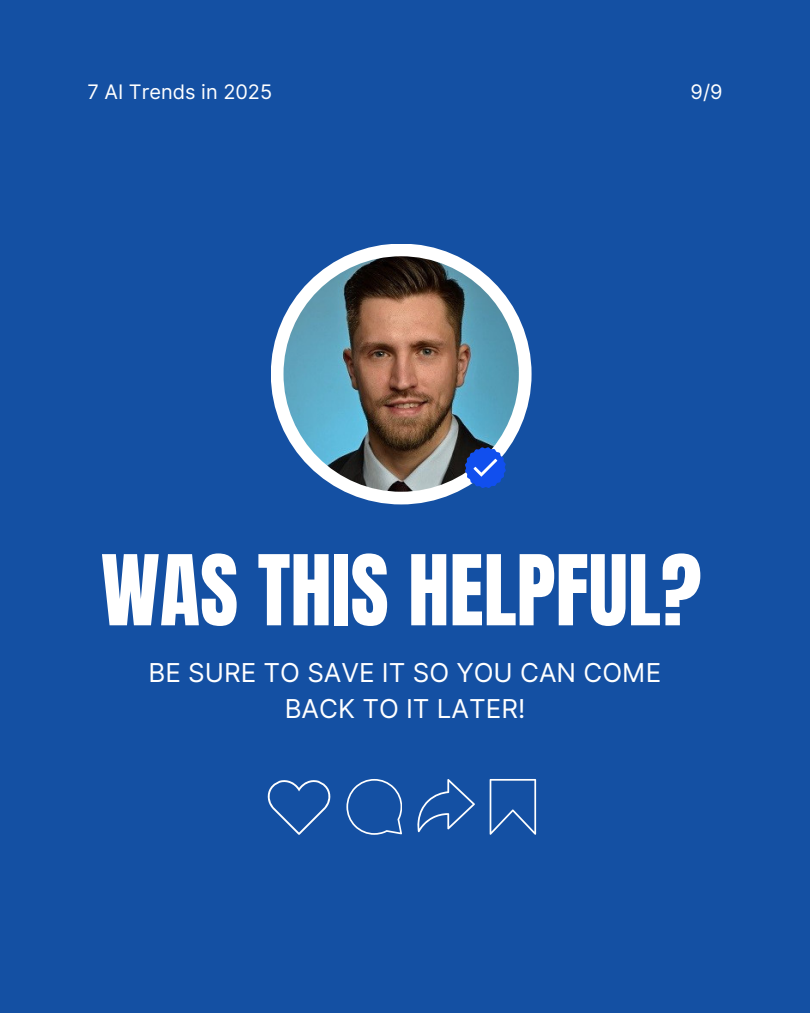
<style>
.page{position:relative;width:810px;height:1013px;background:#fff}
.page>*{position:absolute;margin:0;border:0;box-sizing:border-box;transform-origin:0 0}
.t1{font:82.8px "Anton";color:#fff}
.t2{font:26px/36px "Inter";color:#fff;text-align:center}
.t3{font:20px "Inter";color:#fff}
</style>
<div class="page">
<div style="left:0;top:0;width:810px;height:1012px;background:#1450a3"></div>
<div style="left:271px;top:243px;width:261px;height:261px;background:#fff;border-radius:50%"></div>
<img style="left:284px;top:256px;width:235px;height:236px;border-radius:50%">
<svg style="left:464px;top:446px;width:43px;height:43px"></svg>
<svg style="left:267px;top:780px;width:64px;height:54px"></svg>
<svg style="left:346px;top:779px;width:56px;height:55px"></svg>
<svg style="left:417px;top:779px;width:58px;height:53px"></svg>
<svg style="left:490px;top:779px;width:46px;height:55px"></svg>
<h1 class="t3" style="left:88px;top:80px;width:186px">7 AI Trends in 2025</h1>
<p class="t3" style="left:691px;top:80px;width:34px">9/9</p>
<p class="t1" style="left:101px;top:531px;width:602px">WAS THIS HELPFUL?</p>
<p class="t2" style="left:149px;top:654px;width:514px">BE SURE TO SAVE IT SO YOU CAN COME<br>BACK TO IT LATER!</p>
</div>
